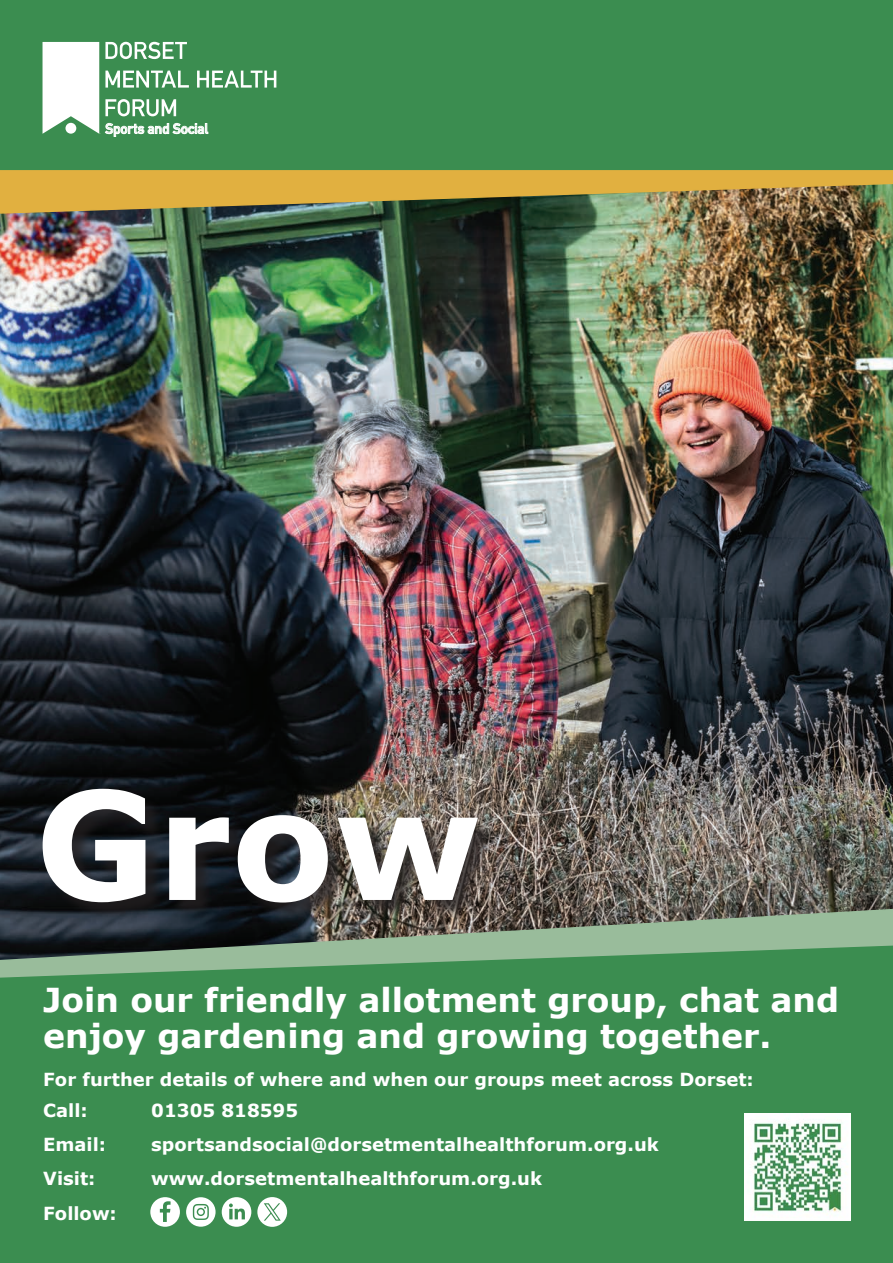
<style>
.page{position:relative;width:893px;height:1263px;background:#fff}
.page>*{position:absolute;margin:0;border:0;box-sizing:border-box;transform-origin:0 0}
.t1{font:700 150px "Verdana";color:#fff}
.t2{font:700 33px/36px "Verdana";color:#fff}
.t3{font:700 18px/30.2px "Verdana";color:#fff}
.t4{font:14.1px "DIN Mittelschrift Std";letter-spacing:-.005em;color:#fff}
</style>
<div class="page">
<img style="left:0;top:215px;width:893px;height:692px">
<div style="left:0;top:0;width:893px;height:169px;background:#3b8d50"></div>
<img style="left:0;top:169px;width:893px;height:46px">
<svg style="left:43px;top:42px;width:56px;height:92px"></svg>
<div style="left:65px;top:123px;width:11px;height:11px;background:#fff;border-radius:50%"></div>
<svg style="left:105px;top:42px;width:82px;height:17px"></svg>
<svg style="left:105px;top:71px;width:84px;height:17px"></svg>
<svg style="left:197px;top:71px;width:79px;height:17px"></svg>
<svg style="left:105px;top:99px;width:71px;height:17px"></svg>
<svg style="left:0;top:907px;width:893px;height:37px;background:#637164"></svg>
<svg style="left:0;top:944px;width:893px;height:40px;background:#5b9768"></svg>
<div style="left:0;top:984px;width:893px;height:279px;background:#3b8d50"></div>
<img style="left:744px;top:1114px;width:106px;height:106px">
<svg style="left:186px;top:1197px;width:30px;height:30px"></svg>
<svg style="left:150px;top:1197px;width:30px;height:30px"></svg>
<svg style="left:222px;top:1197px;width:29px;height:30px"></svg>
<svg style="left:257px;top:1197px;width:30px;height:30px"></svg>
<div style="left:45px;top:791px;width:451px;height:130px;background:#231f20;opacity:.75"></div>
<p class="t4" style="left:105px;top:120px;width:104px">Sports and Social</p>
<p class="t1" style="left:35px;top:748px;width:448px">Grow</p>
<h2 class="t2" style="left:43px;top:982px;width:797px">Join our friendly allotment group, chat and enjoy gardening and growing together.</h2>
<p class="t3" style="left:43px;top:1065px;width:712px">For further details of where and when our groups meet across Dorset:<br>Call:</p>
<p class="t3" style="left:151px;top:1095px;width:148px">01305 818595</p>
<p class="t3" style="left:43px;top:1129px;width:64px">Email:</p>
<p class="t3" style="left:151px;top:1129px;width:509px">sportsandsocial@dorsetmentalhealthforum.org.uk</p>
<p class="t3" style="left:43px;top:1164px;width:54px">Visit:</p>
<p class="t3" style="left:151px;top:1164px;width:392px">www.dorsetmentalhealthforum.org.uk</p>
<p class="t3" style="left:43px;top:1198px;width:75px">Follow:</p>
</div>
